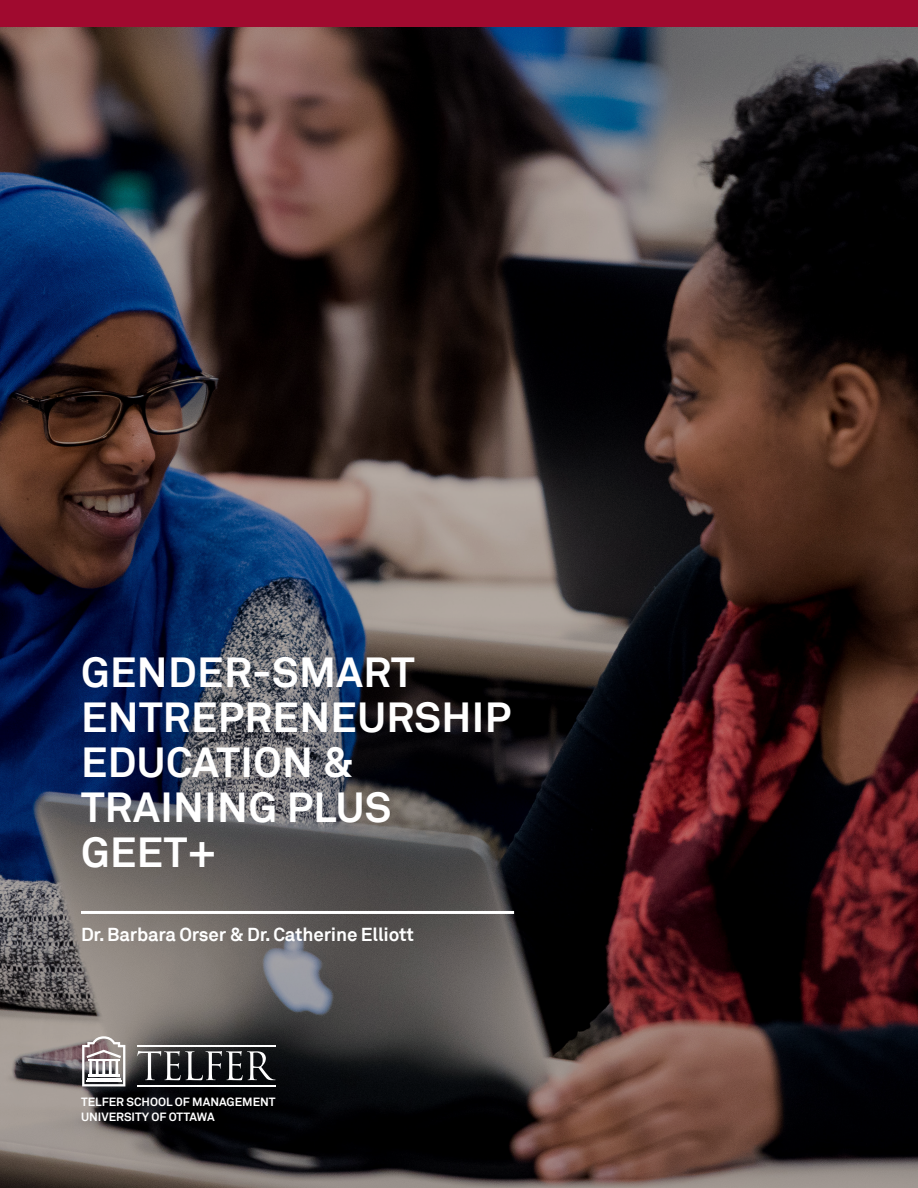
<style>
.page{position:relative;width:918px;height:1188px;background:#fff}
.page>*{position:absolute;margin:0;border:0;box-sizing:border-box;transform-origin:0 0}
.h1-cover{font:700 42px/45px "Akkurat";letter-spacing:.01em;color:#fff}
.byline{font:700 18.75px "Akkurat";letter-spacing:-.01em;color:#fff}
.t1{font:700 12px "Akkurat";color:#fff}
</style>
<div class="page">
<img style="left:0;top:27px;width:918px;height:1161px">
<div style="left:0;top:0;width:918px;height:27px;background:#a00a2f"></div>
<hr style="left:81px;top:911px;width:433px;height:3px;background:#fff">
<hr style="left:137px;top:1045px;width:139px;height:1px;background:#fff">
<hr style="left:137px;top:1085px;width:139px;height:1px;background:#fff">
<svg style="left:82px;top:1036px;width:43px;height:50px"></svg>
<svg style="left:137px;top:1051px;width:139px;height:29px;background:#47484a"></svg>
<p class="h1-cover" style="left:81px;top:650px;width:432px">GENDER-SMART<br>ENTREPRENEURSHIP<br>EDUCATION &amp;<br>TRAINING PLUS<br>GEET+</p>
<p class="byline" style="left:81px;top:923px;width:334px">Dr. Barbara Orser &amp; Dr. Catherine Elliott</p>
<p class="t1" style="left:81px;top:1095px;width:196px">TELFER SCHOOL OF MANAGEMENT</p>
<p class="t1" style="left:81px;top:1109px;width:135px">UNIVERSITY OF OTTAWA</p>
</div>
